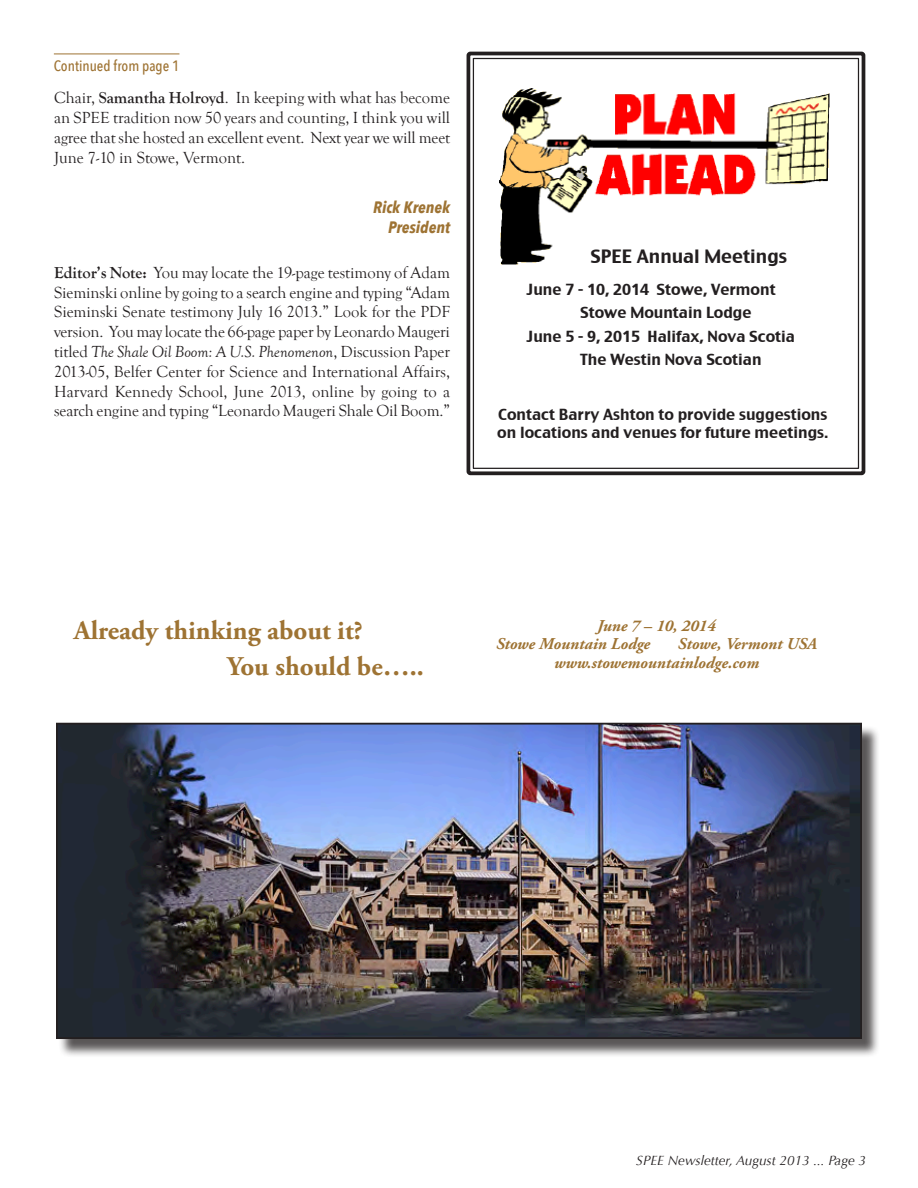
<style>
.page{position:relative;width:918px;height:1188px;background:#fff}
.page>*{position:absolute;margin:0;border:0;box-sizing:border-box;transform-origin:0 0}
.Heads_Garamond_gold{font:700 27px "Adobe Garamond Pro";color:#9e7333}
.Subheads_garamond_12{font:700 27px "Adobe Garamond Pro";color:#9e7333}
.Body_text_Goudy{font:18px "Charcoal CY";color:#231f20}
.Body_text_goudy_11{font:16.5px/19.8px "Goudy Old Style T";letter-spacing:-.005em;color:#231f20;text-align:justify}
.Heads_Garamond_gold-2{font:italic 700 16.5px "Adobe Garamond Pro";color:#9e7333}
.Author{font:italic 700 16.5px "Avenir Next Condensed";color:#9e7333}
.annual_meetings{font:15px "Charcoal CY";color:#231f20}
.Body_text_Goudy-2{font:15px/18px "Charcoal CY";color:#231f20}
.Cont__On{font:500 15px "Avenir Next Condensed";color:#9e7333}
.t1{font:italic 13.5px "Optima";color:#231f20}
.s1{font-weight:700}
.s2{font-style:italic}
</style>
<div class="page">
<div style="left:467px;top:52px;width:398px;height:423px;border:4px solid #231f20;border-radius:2px"></div>
<img style="left:500px;top:88px;width:330px;height:177px">
<hr style="left:54px;top:54px;width:125px;height:1px;background:#9e7333">
<div style="left:58px;top:725px;width:823px;height:333px;background:#231f20;opacity:.75"></div>
<img style="left:59px;top:726px;width:800px;height:310px">
<div style="left:56px;top:723px;width:806px;height:316px;border:2px solid #231f20"></div>
<p class="Cont__On" style="left:54px;top:56px;width:127px">Continued from page 1</p>
<p class="Body_text_goudy_11" style="left:54px;top:88px;width:397px">Chair, <span class="s1">Samantha Holroyd</span>. In keeping with what has become an SPEE tradition now 50 years and counting, I think you will agree that she hosted an excellent event. Next year we will meet June 7-10 in Stowe, Vermont.</p>
<p class="Author" style="left:373px;top:197px;width:78px">Rick Krenek</p>
<p class="Author" style="left:388px;top:217px;width:64px">President</p>
<p class="Body_text_goudy_11" style="left:54px;top:263px;width:398px"><span class="s1">Editor’s Note:</span> You may locate the 19-page testimony of Adam Sieminski online by going to a search engine and typing “Adam Sieminski Senate testimony July 16 2013.” Look for the PDF version. You may locate the 66-page paper by Leonardo Maugeri titled <span class="s2">The Shale Oil Boom: A U.S. Phenomenon</span>, Discussion Paper 2013-05, Belfer Center for Science and International Affairs, Harvard Kennedy School, June 2013, online by going to a search engine and typing “Leonardo Maugeri Shale Oil Boom.”</p>
<p class="Body_text_Goudy" style="left:591px;top:245px;width:198px">SPEE Annual Meetings</p>
<p class="annual_meetings" style="left:526px;top:280px;width:251px">June 7 - 10, 2014 Stowe, Vermont</p>
<p class="annual_meetings" style="left:580px;top:303px;width:173px">Stowe Mountain Lodge</p>
<p class="annual_meetings" style="left:526px;top:327px;width:270px">June 5 - 9, 2015 Halifax, Nova Scotia</p>
<p class="annual_meetings" style="left:580px;top:350px;width:183px">The Westin Nova Scotian</p>
<p class="Body_text_Goudy-2" style="left:497px;top:406px;width:333px">Contact Barry Ashton to provide suggestions on locations and venues for future meetings.</p>
<p class="Heads_Garamond_gold" style="left:74px;top:615px;width:290px">Already thinking about it?</p>
<p class="Subheads_garamond_12" style="left:227px;top:651px;width:198px">You should be…..</p>
<p class="Heads_Garamond_gold-2" style="left:597px;top:616px;width:120px">June 7 – 10, 2014</p>
<p class="Heads_Garamond_gold-2" style="left:496px;top:635px;width:156px">Stowe Mountain Lodge</p>
<p class="Heads_Garamond_gold-2" style="left:678px;top:635px;width:141px">Stowe, Vermont USA</p>
<p class="Heads_Garamond_gold-2" style="left:554px;top:653px;width:207px">www.stowemountainlodge.com</p>
<p class="t1" style="left:636px;top:1153px;width:231px">SPEE Newsletter, August 2013 ... Page 3</p>
</div>
